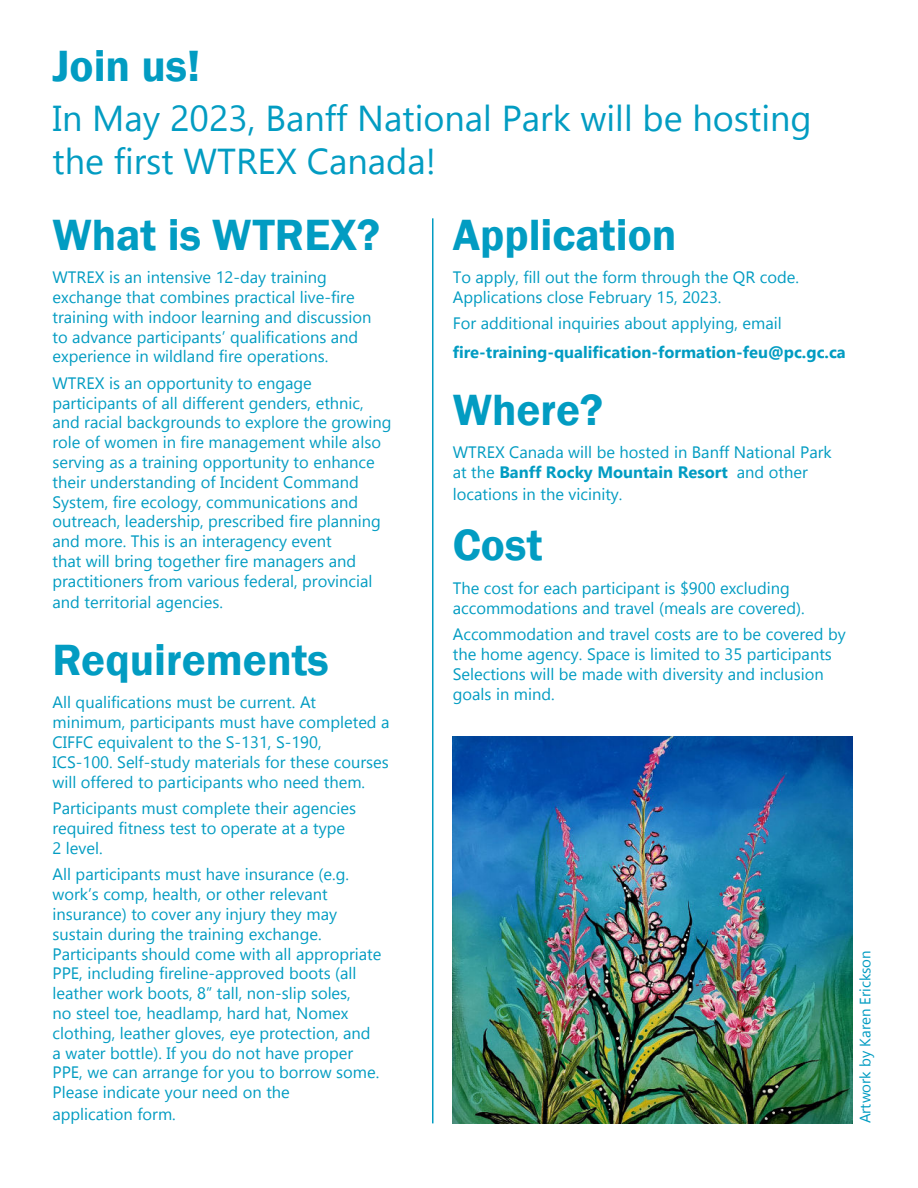
<style>
.page{position:relative;width:918px;height:1188px;background:#fff}
.page>*{position:absolute;margin:0;border:0;box-sizing:border-box;transform-origin:0 0}
.t1{font:600 45px "Franklin Gothic";color:#029cc2}
.t2{font:36px/43.2px "Gadugi";color:#029cc2}
.t3{font:16.5px/19.8px "Gadugi";color:#029cc2}
.t4{font:700 16.5px "Gadugi";color:#029cc2}
.t5{font:15px "Gadugi";color:#029cc2}
.s1{font-weight:700}
</style>
<div class="page">
<hr style="left:432px;top:218px;width:2px;height:905px;background:#029cc2">
<img style="left:453px;top:736px;width:399px;height:387px">
<h1 class="t1" style="left:52px;top:47px;width:150px">Join us!</h1>
<h2 class="t2" style="left:52px;top:97px;width:761px">In May 2023, Banff National Park will be hosting the first WTREX Canada!</h2>
<h1 class="t1" style="left:52px;top:216px;width:329px">What is WTREX?</h1>
<p class="t3" style="left:52px;top:267px;width:320px">WTREX is an intensive 12-day training exchange that combines practical live-fire training with indoor learning and discussion to advance participants’ qualifications and experience in wildland fire operations.</p>
<p class="t3" style="left:52px;top:373px;width:341px">WTREX is an opportunity to engage participants of all different genders, ethnic, and racial backgrounds to explore the growing role of women in fire management while also serving as a training opportunity to enhance their understanding of Incident Command System, fire ecology, communications and outreach, leadership, prescribed fire planning and more. This is an interagency event<br>that will bring together fire managers and practitioners from various federal, provincial</p>
<p class="t3" style="left:52px;top:593px;width:172px">and territorial agencies.</p>
<h1 class="t1" style="left:52px;top:641px;width:278px">Requirements</h1>
<p class="t3" style="left:52px;top:693px;width:339px">All qualifications must be current. At minimum, participants must have completed a CIFFC equivalent to the S-131, S-190,<br>ICS-100. Self-study materials for these courses will offered to participants who need them.</p>
<p class="t3" style="left:52px;top:798px;width:305px">Participants must complete their agencies required fitness test to operate at a type<br>2 level.</p>
<p class="t3" style="left:52px;top:864px;width:330px">All participants must have insurance (e.g. work’s comp, health, or other relevant insurance) to cover any injury they may sustain during the training exchange.<br>Participants should come with all appropriate PPE, including fireline-approved boots (all leather work boots, 8” tall, non-slip soles,<br>no steel toe, headlamp, hard hat, Nomex clothing, leather gloves, eye protection, and a water bottle). If you do not have proper PPE, we can arrange for you to borrow some.<br>Please indicate your need on the</p>
<p class="t3" style="left:52px;top:1106px;width:125px">application form.</p>
<h1 class="t1" style="left:453px;top:216px;width:225px">Application</h1>
<p class="t3" style="left:453px;top:267px;width:348px">To apply, fill out the form through the QR code.<br>Applications close February 15, 2023.</p>
<p class="t3" style="left:453px;top:314px;width:330px">For additional inquiries about applying, email</p>
<p class="t4" style="left:453px;top:342px;width:395px">fire-training-qualification-formation-feu@pc.gc.ca</p>
<h1 class="t1" style="left:453px;top:391px;width:152px">Where?</h1>
<p class="t3" style="left:453px;top:443px;width:380px">WTREX Canada will be hosted in Banff National Park at the <span class="s1">Banff Rocky Mountain Resort</span> and other</p>
<p class="t3" style="left:453px;top:484px;width:171px">locations in the vicinity.</p>
<h1 class="t1" style="left:453px;top:527px;width:91px">Cost</h1>
<p class="t3" style="left:453px;top:578px;width:353px">The cost for each participant is $900 excluding accommodations and travel (meals are covered).</p>
<p class="t3" style="left:453px;top:624px;width:395px">Accommodation and travel costs are to be covered by the home agency. Space is limited to 35 participants Selections will be made with diversity and inclusion goals in mind.</p>
<p class="t5" style="left:859px;top:1123px;width:175px;rotate:-90deg">Artwork by Karen Erickson</p>
</div>
